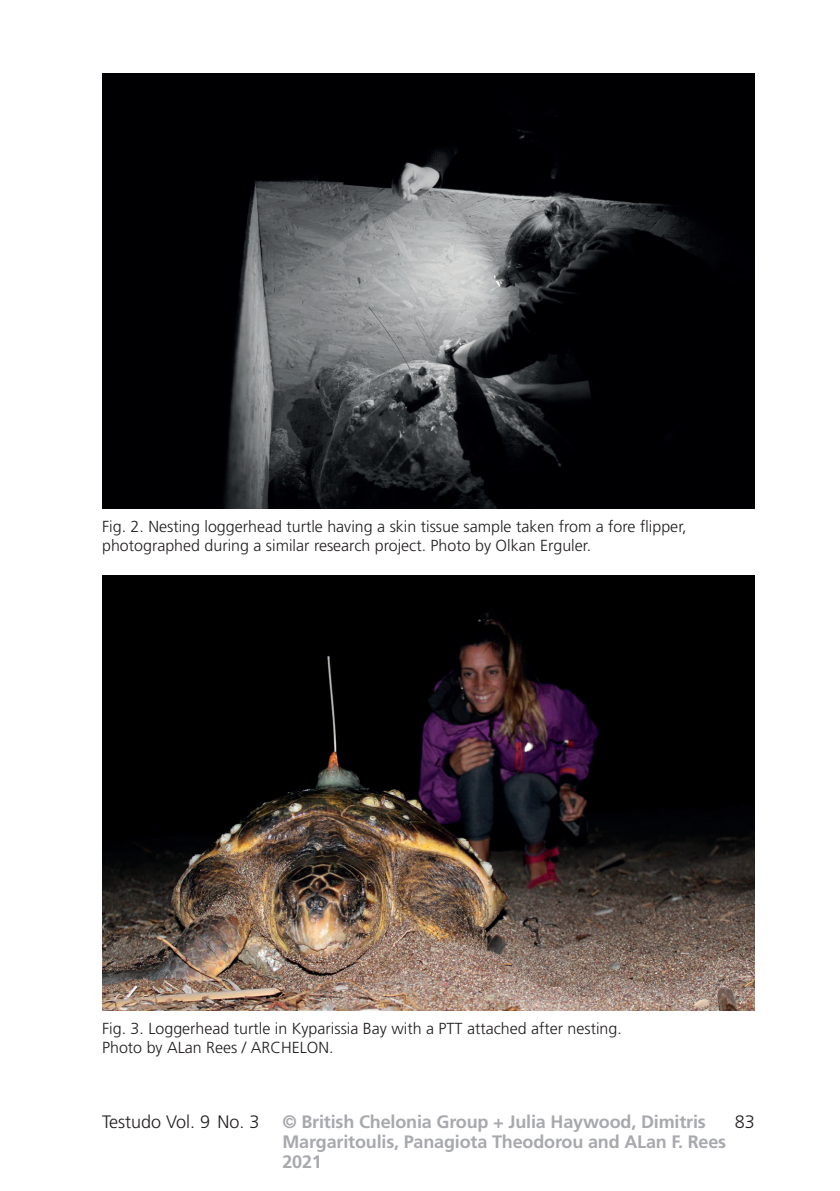
<style>
.page{position:relative;width:840px;height:1191px;background:#fff}
.page>*{position:absolute;margin:0;border:0;box-sizing:border-box;transform-origin:0 0}
.t1{font:700 18px/20px "Frutiger";letter-spacing:-.01em;color:#a8a9ad}
.t2{font:300 18px "Frutiger";color:#231f20}
.t3{font:300 16px/19.2px "Frutiger";color:#231f20}
</style>
<div class="page">
<img style="left:102px;top:74px;width:652px;height:434px">
<img style="left:102px;top:575px;width:652px;height:435px">
<p class="t3" style="left:102px;top:517px;width:585px">Fig. 2. Nesting loggerhead turtle having a skin tissue sample taken from a fore flipper, photographed during a similar research project. Photo by Olkan Erguler.</p>
<p class="t3" style="left:102px;top:1019px;width:521px">Fig. 3. Loggerhead turtle in Kyparissia Bay with a PTT attached after nesting.<br>Photo by ALan Rees / ARCHELON.</p>
<p class="t2" style="left:102px;top:1111px;width:159px">Testudo Vol. 9 No. 3</p>
<p class="t2" style="left:734px;top:1111px;width:22px">83</p>
<p class="t1" style="left:282px;top:1111px;width:445px">© British Chelonia Group + Julia Haywood, Dimitris<br>Margaritoulis, Panagiota Theodorou and ALan F. Rees<br>2021</p>
</div>
